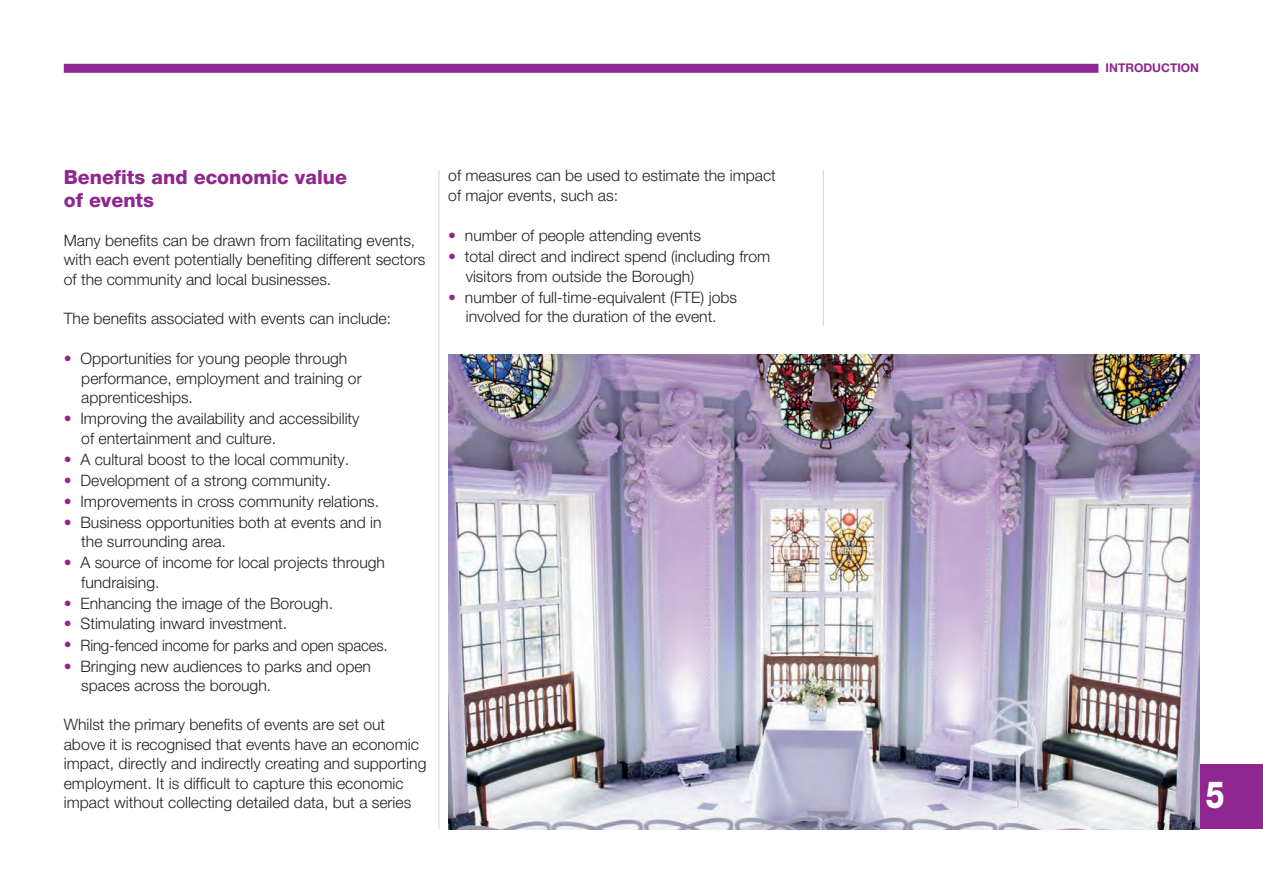
<style>
.page{position:relative;width:1263px;height:893px;background:#fff}
.page>*{position:absolute;margin:0;border:0;box-sizing:border-box;transform-origin:0 0}
.t1{font:800 37.5px "Helvetica Neue LT Std";color:#fff;scale:.8 1}
.t2{font:800 19.5px/22.5px "Helvetica Neue LT Std";color:#90268f}
.t3{font:300 15.75px/19.5px "Helvetica Neue LT Std";color:#231f20}
.t4{font:300 15.75px "Helvetica Neue LT Std";color:#231f20;scale:.96 1}
.t5{font:700 12px "Helvetica Neue LT Std";color:#90268f}
.s1{color:#90268f}
</style>
<div class="page">
<div style="left:64px;top:64px;width:1034px;height:9px;background:#90268f"></div>
<div style="left:1199px;top:764px;width:64px;height:65px;background:#90268f"></div>
<img style="left:448px;top:354px;width:751px;height:475px">
<hr style="left:438px;top:170px;width:1px;height:659px;background:#d5d6d0">
<hr style="left:823px;top:170px;width:1px;height:156px;background:#d5d6d0">
<p class="t2" style="left:64px;top:166px;width:285px">Benefits and economic value of events</p>
<p class="t3" style="left:64px;top:230px;width:363px">Many benefits can be drawn from facilitating events, with each event potentially benefiting different sectors of the community and local businesses.</p>
<p class="t3" style="left:64px;top:308px;width:329px">The benefits associated with events can include:</p>
<p class="t3" style="left:81px;top:348px;width:282px;text-indent:-18px"><span class="s1">•</span> Opportunities for young people through performance, employment and training or apprenticeships.</p>
<p class="t3" style="left:81px;top:408px;width:280px;text-indent:-18px"><span class="s1">•</span> Improving the availability and accessibility of entertainment and culture.</p>
<p class="t3" style="left:64px;top:449px;width:287px"><span class="s1">•</span> A cultural boost to the local community.</p>
<p class="t3" style="left:64px;top:470px;width:269px"><span class="s1">•</span> Development of a strong community.</p>
<p class="t3" style="left:64px;top:491px;width:317px"><span class="s1">•</span> Improvements in cross community relations.</p>
<p class="t3" style="left:81px;top:512px;width:302px;text-indent:-18px"><span class="s1">•</span> Business opportunities both at events and in the surrounding area.</p>
<p class="t3" style="left:81px;top:552px;width:305px;text-indent:-18px"><span class="s1">•</span> A source of income for local projects through fundraising.</p>
<p class="t3" style="left:64px;top:593px;width:271px"><span class="s1">•</span> Enhancing the image of the Borough.</p>
<p class="t3" style="left:64px;top:614px;width:225px"><span class="s1">•</span> Stimulating inward investment.</p>
<p class="t4" style="left:64px;top:635px;width:339px"><span class="s1">•</span> Ring-fenced income for parks and open spaces.</p>
<p class="t3" style="left:81px;top:656px;width:291px;text-indent:-18px"><span class="s1">•</span> Bringing new audiences to parks and open spaces across the borough.</p>
<p class="t3" style="left:64px;top:714px;width:364px">Whilst the primary benefits of events are set out above it is recognised that events have an economic impact, directly and indirectly creating and supporting employment. It is difficult to capture this economic impact without collecting detailed data, but a series</p>
<p class="t3" style="left:448px;top:166px;width:329px">of measures can be used to estimate the impact of major events, such as:</p>
<p class="t3" style="left:448px;top:226px;width:254px"><span class="s1">•</span> number of people attending events</p>
<p class="t3" style="left:466px;top:247px;width:306px;text-indent:-18px"><span class="s1">•</span> total direct and indirect spend (including from visitors from outside the Borough)</p>
<p class="t3" style="left:448px;top:287px;width:290px;text-align:center"><span class="s1">•</span> number of full-time-equivalent (FTE) jobs involved for the duration of the event.</p>
<p class="t5" style="left:1106px;top:61px;width:95px">INTRODUCTION</p>
<h1 class="t1" style="left:1206px;top:772px;width:25px">5</h1>
</div>
